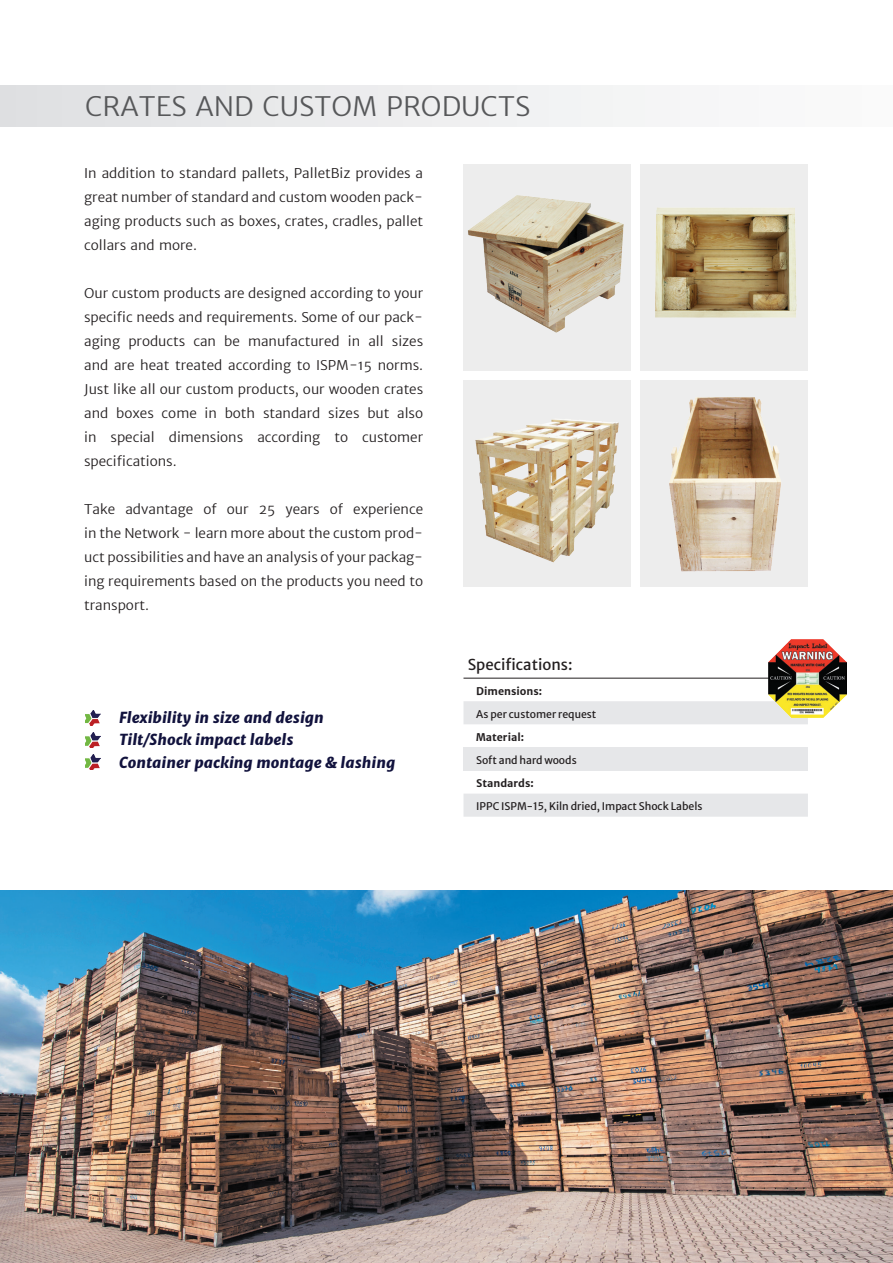
<style>
.page{position:relative;width:893px;height:1263px;background:#fff}
.page>*{position:absolute;margin:0;border:0;box-sizing:border-box;transform-origin:0 0}
.t1{font:300 27px "Merriweather Sans";color:#57585a}
.t2{font:italic 15px/22.5px "Merriweather Sans Extra Bld";color:#11123d}
.t3{font:15px "Merriweather Sans";color:#231f20}
.t4{font:300 13.5px/24px "Merriweather Sans";color:#231f20;text-align:justify}
.t5{font:10.5px "Merriweather Sans";color:#231f20}
.t6{font:700 10.5px "Merriweather Sans";color:#231f20}
</style>
<div class="page">
<div style="left:463px;top:380px;width:168px;height:207px;background:#ededed"></div>
<div style="left:641px;top:380px;width:167px;height:207px;background:#ededed"></div>
<div style="left:463px;top:164px;width:168px;height:207px;background:#ededed"></div>
<div style="left:641px;top:164px;width:167px;height:207px;background:#ededed"></div>
<div style="left:0;top:85px;width:893px;height:41px;background:linear-gradient(to right,#dfe0e2,#fcfcfc)"></div>
<img style="left:468px;top:195px;width:156px;height:138px">
<img style="left:475px;top:419px;width:144px;height:144px">
<img style="left:669px;top:397px;width:112px;height:175px">
<img style="left:655px;top:207px;width:142px;height:111px">
<img style="left:0;top:890px;width:893px;height:373px">
<svg style="left:463px;top:701px;width:345px;height:116px"></svg>
<div style="left:463px;top:747px;width:345px;height:23px;background:#e6e7e9"></div>
<hr style="left:463px;top:678px;width:345px;height:1px;background:#231f20">
<img style="left:85px;top:710px;width:15px;height:15px">
<img style="left:85px;top:732px;width:15px;height:15px">
<img style="left:85px;top:754px;width:15px;height:16px">
<img style="left:768px;top:639px;width:78px;height:79px">
<h1 class="t1" style="left:85px;top:90px;width:447px">CRATES AND CUSTOM PRODUCTS</h1>
<p class="t4" style="left:84px;top:161px;width:341px">In addition to standard pallets, PalletBiz provides a great number of standard and custom wooden pack&shy;aging products such as boxes, crates, cradles, pallet collars and more.</p>
<p class="t4" style="left:84px;top:281px;width:341px">Our custom products are designed according to your specific needs and requirements. Some of our pack&shy;aging products can be manufactured in all sizes and are heat treated according to ISPM-15 norms.<br>Just like all our custom products, our wooden crates and boxes come in both standard sizes but also in special dimensions according to customer specifications.</p>
<p class="t4" style="left:84px;top:497px;width:341px">Take advantage of our 25 years of experience in the Network - learn more about the custom prod&shy;uct possibilities and have an analysis of your packag&shy;ing requirements based on the products you need to transport.</p>
<p class="t2" style="left:119px;top:706px;width:278px">Flexibility in size and design<br>Tilt/Shock impact labels<br>Container packing montage &amp; lashing</p>
<p class="t3" style="left:468px;top:651px;width:106px">Specifications:</p>
<p class="t6" style="left:476px;top:685px;width:67px">Dimensions:</p>
<p class="t5" style="left:476px;top:705px;width:122px">As per customer request</p>
<p class="t6" style="left:476px;top:731px;width:49px">Material:</p>
<p class="t5" style="left:476px;top:751px;width:102px">Soft and hard woods</p>
<p class="t6" style="left:476px;top:777px;width:59px">Standards:</p>
<p class="t5" style="left:476px;top:797px;width:228px">IPPC ISPM-15, Kiln dried, Impact Shock Labels</p>
</div>
